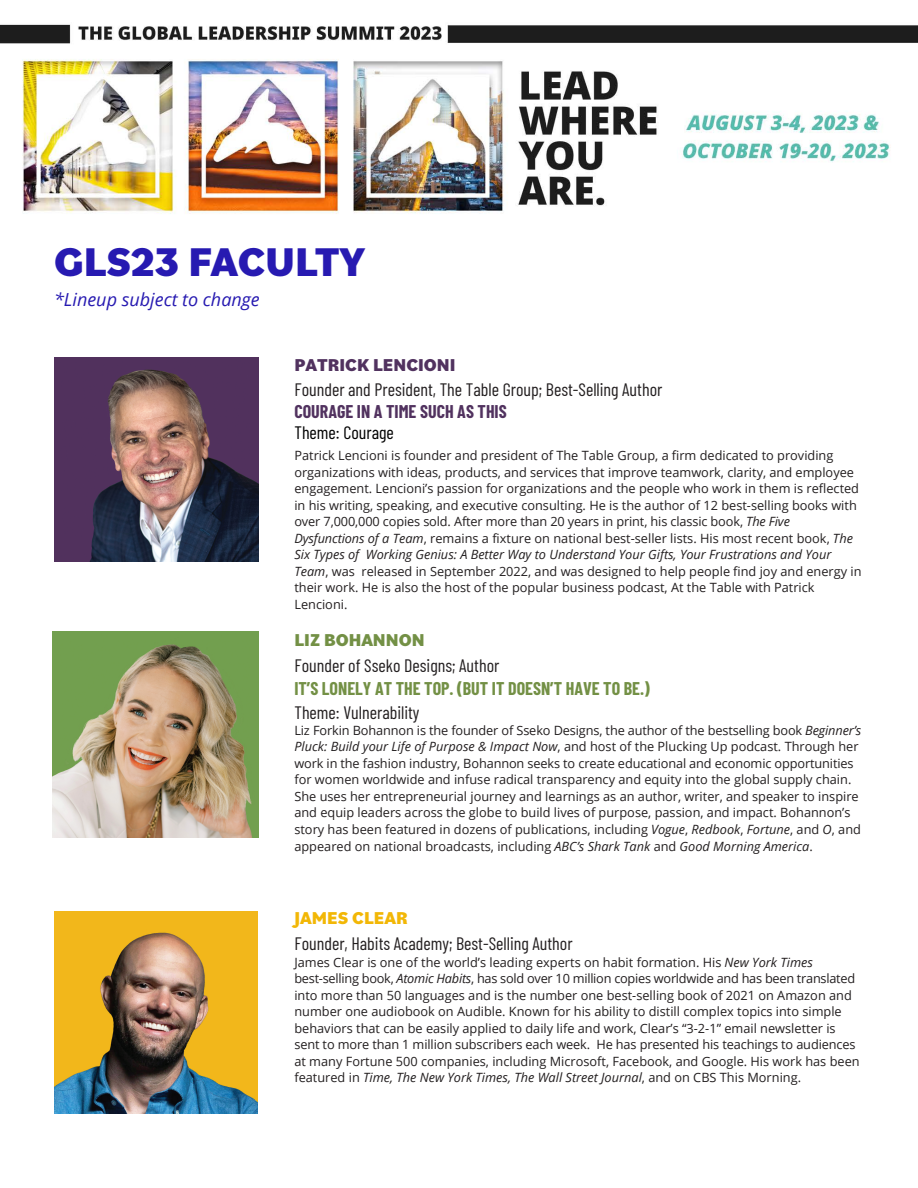
<style>
.page{position:relative;width:918px;height:1188px;background:#fff}
.page>*{position:absolute;margin:0;border:0;box-sizing:border-box;transform-origin:0 0}
.t1{font:800 42px "Bilo";letter-spacing:-.005em;color:#271ab1}
.t2{font:18px/26.1px "Barlow Condensed";color:#231f20}
.t3{font:700 18px/23.2px "Barlow Condensed";color:#739045}
.t4{font:700 18px/21.6px "Barlow Condensed";color:#51325f}
.t5{font:italic 18px "Open Sans";color:#271ab1}
.t6{font:12.75px/16.5px "Open Sans";color:#231f20}
.s1{font-family:"Bilo";font-weight:800;color:#51325f}
.s2{font-weight:400;color:#000}
.s3{font-style:italic}
.s4{font-family:"Bilo";font-weight:800;color:#739045}
.s5{font-weight:400;color:#231f20}
.s6{font-family:"Bilo";font-weight:800;color:#f2b706}
</style>
<div class="page">
<img style="left:53px;top:631px;width:206px;height:206px">
<img style="left:55px;top:358px;width:203px;height:203px">
<img style="left:54px;top:911px;width:203px;height:203px">
<img style="left:1px;top:24px;width:917px;height:190px">
<p class="t1" style="left:54px;top:233px;width:312px">GLS23 FACULTY</p>
<p class="t5" style="left:54px;top:287px;width:207px">*Lineup subject to change</p>
<p class="t2" style="left:294px;top:350px;width:370px;line-height:25.5px"><span class="s1">PATRICK LENCIONI<br></span>Founder and President, The Table Group; Best-Selling Author</p>
<p class="t4" style="left:294px;top:399px;width:214px">COURAGE IN A TIME SUCH AS THIS<br><span class="s2">Theme: Courage</span></p>
<p class="t6" style="left:294px;top:447px;width:569px">Patrick Lencioni is founder and president of The Table Group, a firm dedicated to providing organizations with ideas, products, and services that improve teamwork, clarity, and employee engagement. Lencioni’s passion for organizations and the people who work in them is reflected in his writing, speaking, and executive consulting. He is the author of 12 best-selling books with over 7,000,000 copies sold. After more than 20 years in print, his classic book, <span class="s3">The Five Dysfunctions of a Team</span>, remains a fixture on national best-seller lists. His most recent book, <span class="s3">The Six Types of Working Genius: A Better Way to Understand Your Gifts, Your Frustrations and Your Team</span>, was released in September 2022, and was designed to help people find joy and energy in their work. He is also the host of the popular business podcast, At the Table with Patrick Lencioni.</p>
<p class="t2" style="left:294px;top:625px;width:206px"><span class="s4">LIZ BOHANNON<br></span>Founder of Sseko Designs; Author</p>
<p class="t3" style="left:294px;top:676px;width:357px">IT’S LONELY AT THE TOP. (BUT IT DOESN’T HAVE TO BE.)<br><span class="s5">Theme: Vulnerability</span></p>
<p class="t6" style="left:294px;top:721px;width:568px">Liz Forkin Bohannon is the founder of Sseko Designs, the author of the bestselling book <span class="s3">Beginner’s Pluck: Build your Life of Purpose &amp; Impact Now</span>, and host of the Plucking Up podcast. Through her work in the fashion industry, Bohannon seeks to create educational and economic opportunities for women worldwide and infuse radical transparency and equity into the global supply chain.<br>She uses her entrepreneurial journey and learnings as an author, writer, and speaker to inspire and equip leaders across the globe to build lives of purpose, passion, and impact. Bohannon’s story has been featured in dozens of publications, including <span class="s3">Vogue</span>, <span class="s3">Redbook</span>, <span class="s3">Fortune</span>, and <span class="s3">O</span>, and appeared on national broadcasts, including <span class="s3">ABC’s Shark Tank</span> and <span class="s3">Good Morning America</span>.</p>
<p class="t2" style="left:294px;top:904px;width:280px"><span class="s6">JAMES CLEAR<br></span>Founder, Habits Academy; Best-Selling Author</p>
<p class="t6" style="left:294px;top:953px;width:567px">James Clear is one of the world’s leading experts on habit formation. His <span class="s3">New York Times </span>best-selling book, <span class="s3">Atomic Habits</span>, has sold over 10 million copies worldwide and has been translated into more than 50 languages and is the number one best-selling book of 2021 on Amazon and number one audiobook on Audible. Known for his ability to distill complex topics into simple behaviors that can be easily applied to daily life and work, Clear’s “3-2-1” email newsletter is sent to more than 1 million subscribers each week. He has presented his teachings to audiences at many Fortune 500 companies, including Microsoft, Facebook, and Google. His work has been featured in <span class="s3">Time, The New York Times, The Wall Street Journal</span>, and on CBS This Morning.</p>
</div>
